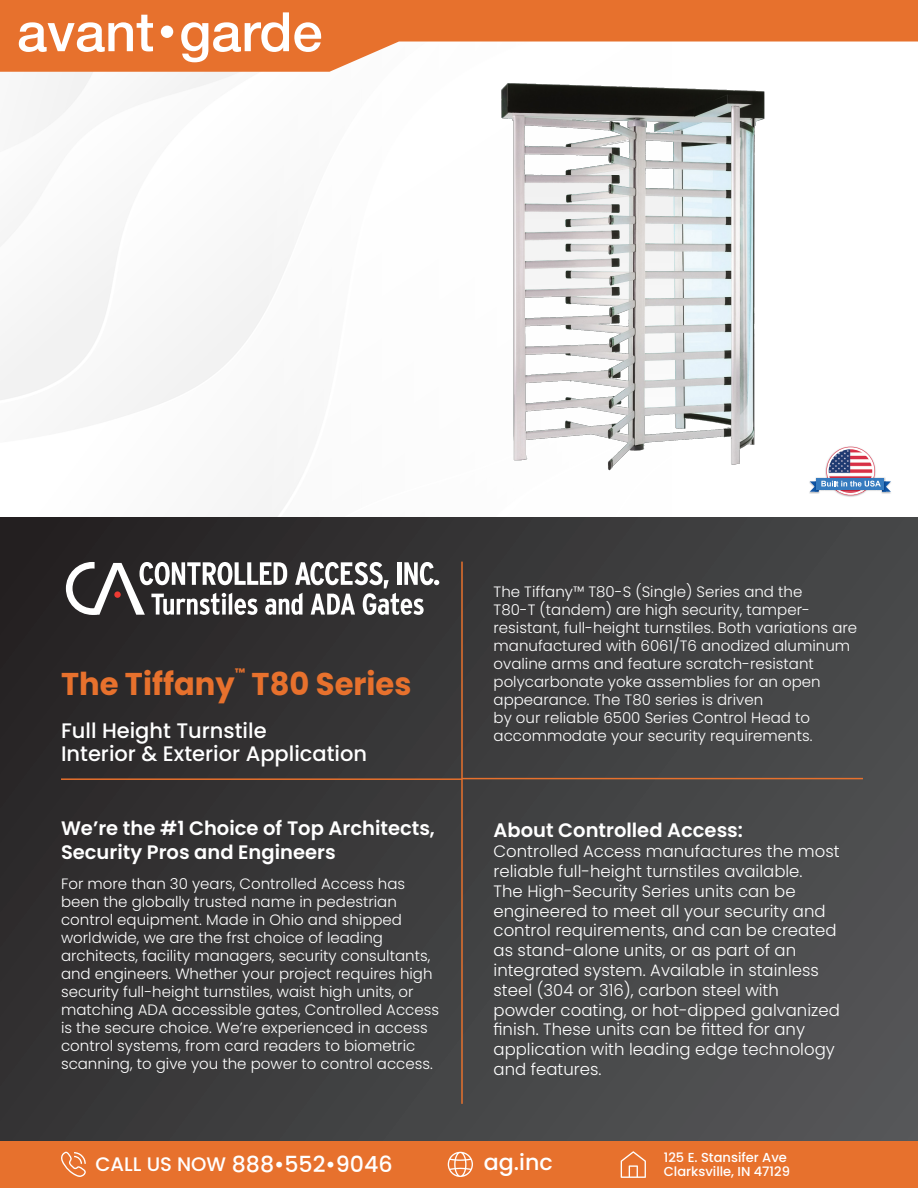
<style>
.page{position:relative;width:918px;height:1188px;background:#fff}
.page>*{position:absolute;margin:0;border:0;box-sizing:border-box;transform-origin:0 0}
.t1{font:700 31.5px "Poppins";color:#e7712d}
.t2{font:500 22.2px "Poppins";color:#fff}
.t3{font:500 21px "Poppins";color:#fff}
.t4{font:600 19.5px "Poppins";color:#fff}
.t5{font:300 16.5px/19.8px "Poppins";color:#fff}
.t6{font:300 15px/18px "Poppins";color:#fff}
.t7{font:500 13.05px "Poppins";color:#fff}
.t8{font:700 12.3px "Poppins";color:#e7712d}
.s1{font-size:19.5px}
</style>
<div class="page">
<img style="left:501px;top:83px;width:264px;height:388px">
<div style="left:0;top:517px;width:918px;height:671px;background:linear-gradient(to right,#2c2a2a,#505152)"></div>
<hr style="left:461px;top:562px;width:2px;height:542px;background:#e7712d">
<hr style="left:61px;top:778px;width:401px;height:2px;background:#e7712d">
<div style="left:0;top:1142px;width:918px;height:46px;background:#e7712d"></div>
<hr style="left:462px;top:778px;width:401px;height:1px;background:#e7712d">
<svg style="left:61px;top:1152px;width:25px;height:25px"></svg>
<svg style="left:448px;top:1152px;width:25px;height:25px"></svg>
<svg style="left:621px;top:1151px;width:25px;height:27px"></svg>
<svg style="left:0;top:0;width:918px;height:72px;fill:#e7712d"></svg>
<svg style="left:19px;top:15px;width:134px;height:37px"></svg>
<svg style="left:181px;top:12px;width:140px;height:50px"></svg>
<div style="left:161px;top:26px;width:12px;height:12px;background:#fff;border-radius:50%"></div>
<svg style="left:66px;top:562px;width:373px;height:53px"></svg>
<img style="left:842px;top:446px;width:17px;height:51px">
<svg style="left:810px;top:447px;width:81px;height:48px"></svg>
<p class="t1" style="left:61px;top:665px;width:175px">The Tiffany</p>
<p class="t8" style="left:235px;top:666px;width:12px">™</p>
<p class="t1" style="left:252px;top:665px;width:161px">T80 Series</p>
<p class="t3" style="left:61px;top:719px;width:207px">Full Height Turnstile</p>
<p class="t3" style="left:61px;top:741px;width:308px">Interior &amp; Exterior Application</p>
<p class="t4" style="left:61px;top:817px;width:375px">We’re the #1 Choice of Top Architects,</p>
<p class="t4" style="left:61px;top:841px;width:276px">Security Pros and Engineers</p>
<p class="t6" style="left:61px;top:875px;width:346px">For more than 30 years, Controlled Access has been the globally trusted name in pedestrian control equipment. Made in Ohio and shipped</p>
<p class="t6" style="left:61px;top:929px;width:373px">worldwide, we are the frst choice of leading architects, facility managers, security consultants, and engineers. Whether your project requires high</p>
<p class="t6" style="left:61px;top:983px;width:380px">security full-height turnstiles, waist high units, or matching ADA accessible gates, Controlled Access is the secure choice. We’re experienced in access control systems, from card readers to biometric scanning, to give you the power to control access.</p>
<p class="t6" style="left:494px;top:583px;width:365px">The Tiffany™ T80-S (Single) Series and the<br>T80-T (tandem) are high security, tamper&shy;resistant, full-height turnstiles. Both variations are manufactured with 6061/T6 anodized aluminum ovaline arms and feature scratch-resistant polycarbonate yoke assemblies for an open appearance. The T80 series is driven</p>
<p class="t6" style="left:494px;top:709px;width:320px">by our reliable 6500 Series Control Head to accommodate your security requirements.</p>
<p class="t4" style="left:494px;top:819px;width:251px">About Controlled Access:</p>
<p class="t5" style="left:494px;top:842px;width:348px">Controlled Access manufactures the most reliable full-height turnstiles available.</p>
<p class="t5" style="left:494px;top:881px;width:348px">The High-Security Series units can be engineered to meet all your security and control requirements, and can be created as stand-alone units, or as part of an integrated system. Available in stainless steel (304 or 316), carbon steel with powder coating, or hot-dipped galvanized finish. These units can be fitted for any application with leading edge technology and features.</p>
<p class="t2" style="left:95px;top:1151px;width:299px"><span class="s1">CALL US NOW</span> 888•552•9046</p>
<p class="t2" style="left:484px;top:1150px;width:70px">ag.inc</p>
<p class="t7" style="left:664px;top:1149px;width:125px">125 E. Stansifer Ave</p>
<p class="t7" style="left:664px;top:1164px;width:128px">Clarksville, IN 47129</p>
</div>
